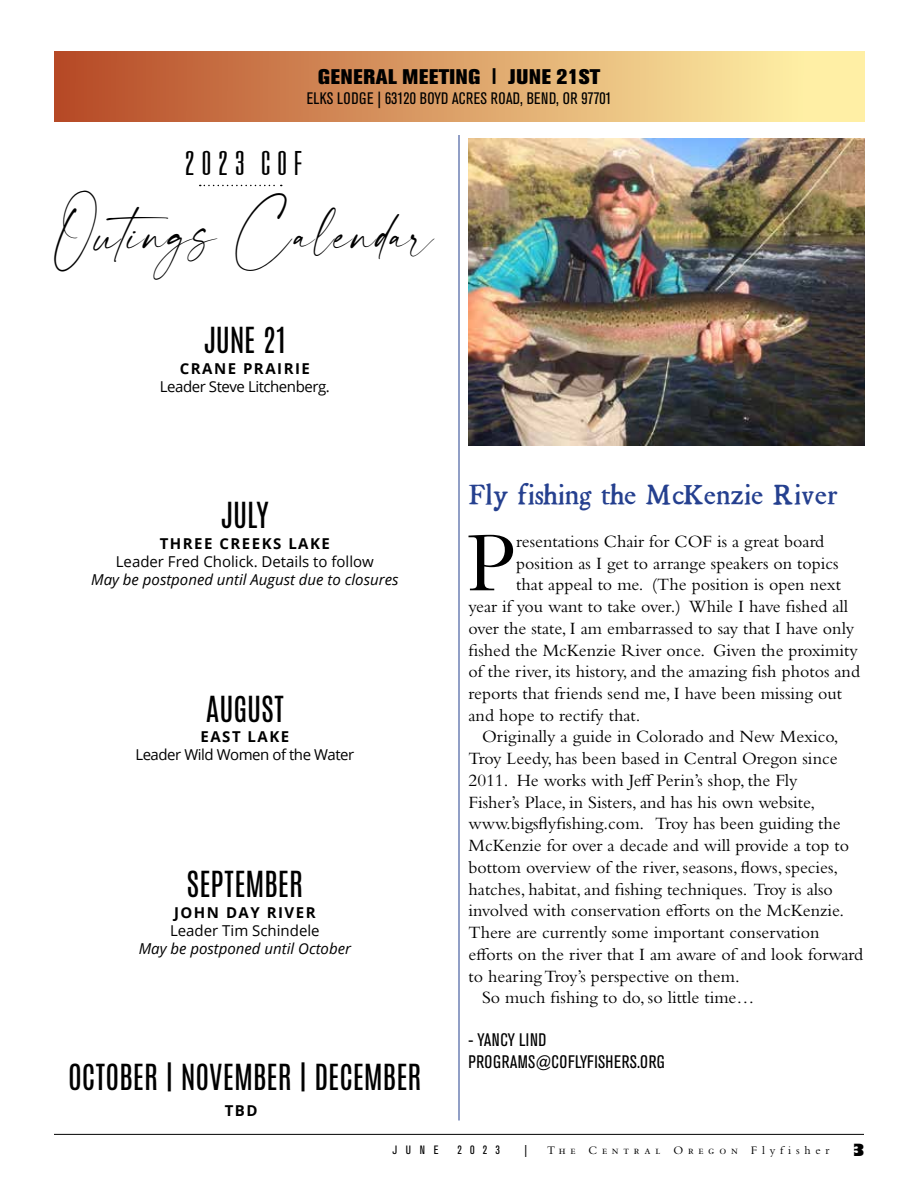
<style>
.page{position:relative;width:918px;height:1188px;background:#fff}
.page>*{position:absolute;margin:0;border:0;box-sizing:border-box;transform-origin:0 0}
.t1{font:87.9px "Bembo Std";color:#000}
.t2{font:48.3px "modernline";letter-spacing:.025em;color:#000;scale:.87 1}
.t3{font:30px "Antonio";letter-spacing:-.005em;color:#000}
.t4{font:30px "Gatsby";letter-spacing:-.005em;color:#000}
.t5{font:27px "Kis Miklos";color:#25408f}
.t6{font:800 21px "Akzidenz Grotesk BE";letter-spacing:.04em;color:#000}
.t7{font:18px "Bembo Std";color:#000}
.t8{font:18px "Bembo Std";letter-spacing:.04em;color:#000}
.t9{font:18px "Bembo Std";letter-spacing:.085em;color:#000}
.t10{font:condensed 18px/21.8px "Akzidenz Grotesk BE";letter-spacing:.02em;color:#000}
.t11{font:condensed 16.5px "Akzidenz Grotesk BE";letter-spacing:.02em;color:#000}
.t12{font:800 16.5px "Gill Sans Std";color:#000}
.t13{font:italic 15px "Open Sans";color:#000}
.t14{font:15px "Open Sans";color:#000}
.t15{font:700 15px "Open Sans";letter-spacing:.1em;color:#000}
.t16{font:15px "Open Sans";letter-spacing:-.03em;color:#000}
.t17{font:12px "Bembo Std";letter-spacing:.4em;color:#000}
.t18{font:condensed 12px "Akzidenz Grotesk BE";letter-spacing:.7em;color:#000}
</style>
<div class="page">
<hr style="left:54px;top:1134px;width:810px;height:1px;background:#000">
<div style="left:54px;top:51px;width:810px;height:71px;background:linear-gradient(to right,#b64926,#fffaad)"></div>
<img style="left:468px;top:139px;width:397px;height:306px">
<hr style="left:459px;top:135px;width:1px;height:985px;background:#25408f">
<svg style="left:200px;top:185px;width:82px;height:1px"></svg>
<p class="t6" style="left:318px;top:65px;width:284px">GENERAL MEETING <sup>|</sup> JUNE 21ST</p>
<p class="t11" style="left:307px;top:89px;width:307px">ELKS LODGE | 63120 BOYD ACRES ROAD, BEND, OR 97701</p>
<h3 class="t4" style="left:182px;top:148px;width:126px">2023 COF</h3>
<h2 class="t2" style="left:54px;top:209px;width:439px">Outings Calendar</h2>
<h3 class="t3" style="left:204px;top:318px;width:84px">JUNE 21</h3>
<p class="t15" style="left:180px;top:357px;width:132px">CRANE PRAIRIE</p>
<p class="t16" style="left:160px;top:376px;width:171px">Leader Steve Litchenberg.</p>
<h3 class="t3" style="left:221px;top:493px;width:49px">JULY</h3>
<p class="t15" style="left:160px;top:533px;width:172px">THREE CREEKS LAKE</p>
<p class="t14" style="left:116px;top:551px;width:260px">Leader Fred Cholick. Details to follow</p>
<p class="t13" style="left:91px;top:569px;width:309px">May be postponed until August due to closures</p>
<h3 class="t3" style="left:206px;top:687px;width:79px">AUGUST</h3>
<p class="t15" style="left:200px;top:726px;width:90px">EAST LAKE</p>
<p class="t16" style="left:135px;top:745px;width:221px">Leader Wild Women of the Water</p>
<h3 class="t3" style="left:187px;top:862px;width:118px">SEPTEMBER</h3>
<p class="t15" style="left:174px;top:902px;width:143px">JOHN DAY RIVER</p>
<p class="t14" style="left:170px;top:920px;width:151px">Leader Tim Schindele</p>
<p class="t13" style="left:139px;top:938px;width:214px">May be postponed until October</p>
<h3 class="t3" style="left:68px;top:1055px;width:355px">OCTOBER | NOVEMBER | DECEMBER</h3>
<p class="t15" style="left:225px;top:1100px;width:34px">TBD</p>
<h3 class="t5" style="left:469px;top:479px;width:371px">Fly fishing the McKenzie River</h3>
<h1 class="t1" style="left:467px;top:512px;width:51px">P</h1>
<p class="t7" style="left:516px;top:531px;width:310px">resentations Chair for COF is a great board</p>
<p class="t8" style="left:516px;top:552px;width:324px">position as I get to arrange speakers on topics</p>
<p class="t9" style="left:516px;top:574px;width:326px">that appeal to me. (The position is open next</p>
<p class="t7" style="left:469px;top:596px;width:381px">year if you want to take over.) While I have fished all</p>
<p class="t7" style="left:469px;top:618px;width:387px">over the state, I am embarrassed to say that I have only</p>
<p class="t7" style="left:469px;top:639px;width:391px">fished the McKenzie River once. Given the proximity</p>
<p class="t7" style="left:469px;top:661px;width:393px">of the river, its history, and the amazing fish photos and</p>
<p class="t7" style="left:469px;top:683px;width:375px">reports that friends send me, I have been missing out</p>
<p class="t7" style="left:469px;top:705px;width:173px">and hope to rectify that.</p>
<p class="t7" style="left:482px;top:726px;width:358px">Originally a guide in Colorado and New Mexico,</p>
<p class="t7" style="left:469px;top:748px;width:371px">Troy Leedy, has been based in Central Oregon since</p>
<p class="t7" style="left:469px;top:770px;width:331px">2011. He works with Jeff Perin’s shop, the Fly</p>
<p class="t7" style="left:469px;top:792px;width:348px">Fisher’s Place, in Sisters, and has his own website,</p>
<p class="t7" style="left:469px;top:813px;width:374px">www.bigsflyfishing.com. Troy has been guiding the</p>
<p class="t7" style="left:469px;top:835px;width:382px">McKenzie for over a decade and will provide a top to</p>
<p class="t7" style="left:469px;top:857px;width:371px">bottom overview of the river, seasons, flows, species,</p>
<p class="t7" style="left:469px;top:879px;width:366px">hatches, habitat, and fishing techniques. Troy is also</p>
<p class="t7" style="left:469px;top:900px;width:377px">involved with conservation efforts on the McKenzie.</p>
<p class="t8" style="left:469px;top:922px;width:353px">There are currently some important conservation</p>
<p class="t7" style="left:469px;top:944px;width:396px">efforts on the river that I am aware of and look forward</p>
<p class="t7" style="left:469px;top:966px;width:273px">to hearing Troy’s perspective on them.</p>
<p class="t7" style="left:482px;top:987px;width:274px">So much fishing to do, so little time…</p>
<p class="t10" style="left:469px;top:1029px;width:198px">- YANCY LIND<br>PROGRAMS@COFLYFISHERS.ORG</p>
<p class="t18" style="left:393px;top:1143px;width:47px">JUNE</p>
<p class="t18" style="left:458px;top:1143px;width:44px">2023</p>
<p class="t18" style="left:525px;top:1143px;width:4px">|</p>
<p class="t17" style="left:547px;top:1144px;width:284px">The Central Oregon Flyfisher</p>
<p class="t12" style="left:851px;top:1139px;width:16px">3</p>
</div>
